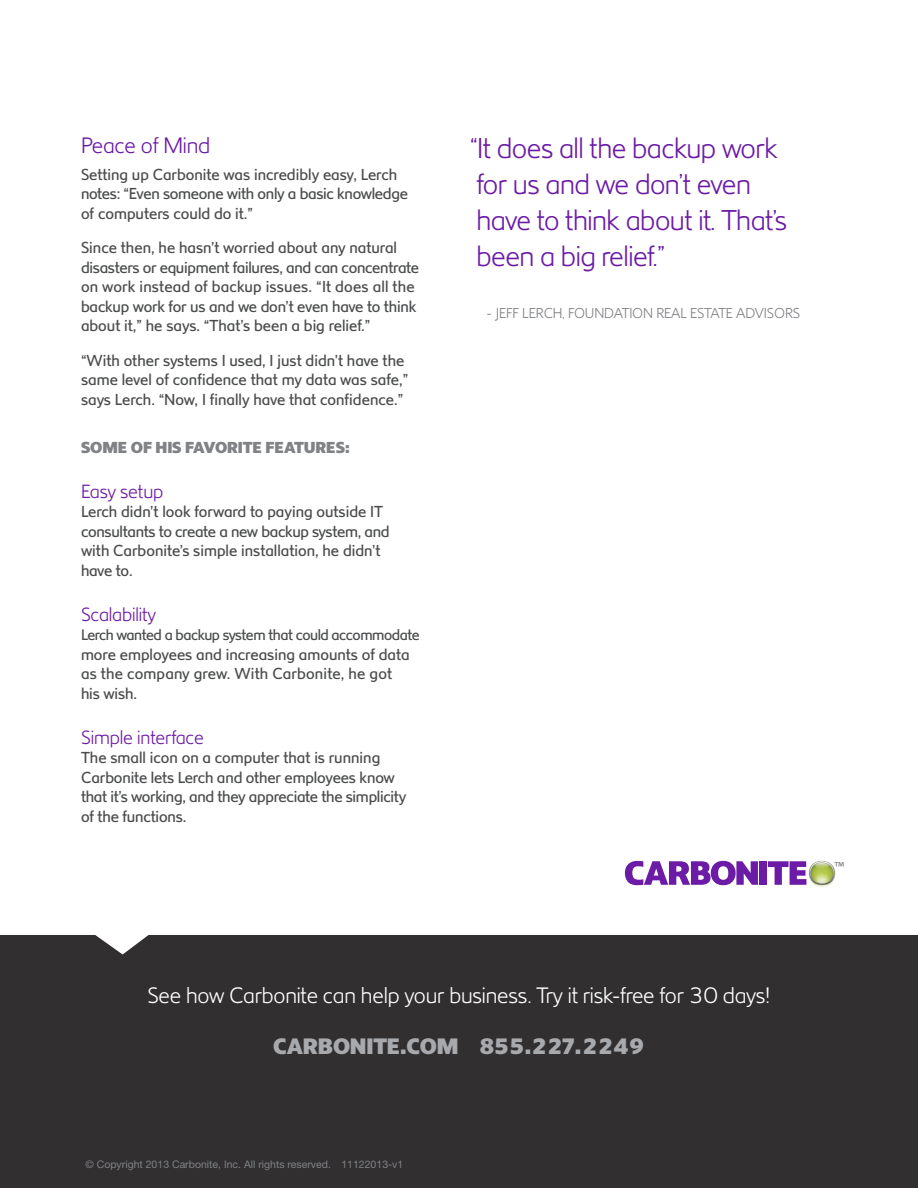
<style>
.page{position:relative;width:918px;height:1188px;background:#fff}
.page>*{position:absolute;margin:0;border:0;box-sizing:border-box;transform-origin:0 0}
.t1{font:300 27px/36px "Carbonite";letter-spacing:-.02em;color:#6b1ba5}
.t2{font:300 21px "Carbonite";letter-spacing:-.01em;color:#fff}
.t3{font:900 21px "Carbonite";letter-spacing:-.01em;color:#a8a9ad}
.t4{font:300 21px "Carbonite";letter-spacing:-.01em;color:#6b1ba5}
.t5{font:300 18px "Carbonite";letter-spacing:-.01em;color:#6b1ba5}
.t6{font:16.35px "Myriad Pro";color:#808080}
.t7{font:15px/19.5px "Carbonite";color:#4b4c4d}
.t8{font:900 15px "Carbonite";letter-spacing:-.01em;color:#808285}
.t9{font:14.25px "Carbonite";letter-spacing:-.03em;color:#4b4c4d}
.t10{font:300 13.5px "Carbonite";letter-spacing:-.01em;color:#808285}
.t11{font:10.5px "Helvetica Neue LT Std";color:#808285}
</style>
<div class="page">
<div style="left:0;top:935px;width:918px;height:253px;background:#312f30"></div>
<div style="left:759px;top:861px;width:8px;height:24px;background:#6b1ba5"></div>
<svg style="left:768px;top:861px;width:67px;height:27px"></svg>
<svg style="left:625px;top:861px;width:133px;height:24px"></svg>
<p class="t4" style="left:81px;top:133px;width:131px">Peace of Mind</p>
<p class="t7" style="left:81px;top:164px;width:329px">Setting up Carbonite was incredibly easy, Lerch notes: “Even someone with only a basic knowledge of computers could do it.”</p>
<p class="t7" style="left:81px;top:238px;width:340px">Since then, he hasn’t worried about any natural disasters or equipment failures, and can concentrate on work instead of backup issues. “It does all the backup work for us and we don’t even have to think about it,” he says. “That’s been a big relief.”</p>
<p class="t7" style="left:81px;top:350px;width:329px">“With other systems I used, I just didn’t have the same level of confidence that my data was safe,” says Lerch. “Now, I finally have that confidence.”</p>
<p class="t8" style="left:81px;top:439px;width:270px">SOME OF HIS FAVORITE FEATURES:</p>
<p class="t5" style="left:81px;top:481px;width:84px">Easy setup</p>
<p class="t7" style="left:81px;top:502px;width:310px">Lerch didn’t look forward to paying outside IT consultants to create a new backup system, and with Carbonite’s simple installation, he didn’t have to.</p>
<p class="t5" style="left:81px;top:604px;width:77px">Scalability</p>
<p class="t9" style="left:81px;top:627px;width:340px">Lerch wanted a backup system that could accommodate</p>
<p class="t7" style="left:81px;top:644px;width:330px">more employees and increasing amounts of data as the company grew. With Carbonite, he got his wish.</p>
<p class="t5" style="left:81px;top:727px;width:124px">Simple interface</p>
<p class="t7" style="left:81px;top:748px;width:327px">The small icon on a computer that is running Carbonite lets Lerch and other employees know that it’s working, and they appreciate the simplicity of the functions.</p>
<p class="t1" style="left:470px;top:130px;width:319px">“It does all the backup work for us and we don’t even have to think about it. That’s been a big relief.”</p>
<p class="t10" style="left:486px;top:306px;width:316px">- JEFF LERCH, FOUNDATION REAL ESTATE ADVISORS</p>
<p class="t6" style="left:834px;top:857px;width:12px">™</p>
<h2 class="t2" style="left:147px;top:983px;width:624px">See how Carbonite can help your business. Try it risk-free for 30 days!</h2>
<h2 class="t3" style="left:273px;top:1034px;width:373px">CARBONITE.COM 855.227.2249</h2>
<p class="t11" style="left:86px;top:1158px;width:319px">© Copyright 2013 Carbonite, Inc. All rights reserved. 11122013-v1</p>
</div>
